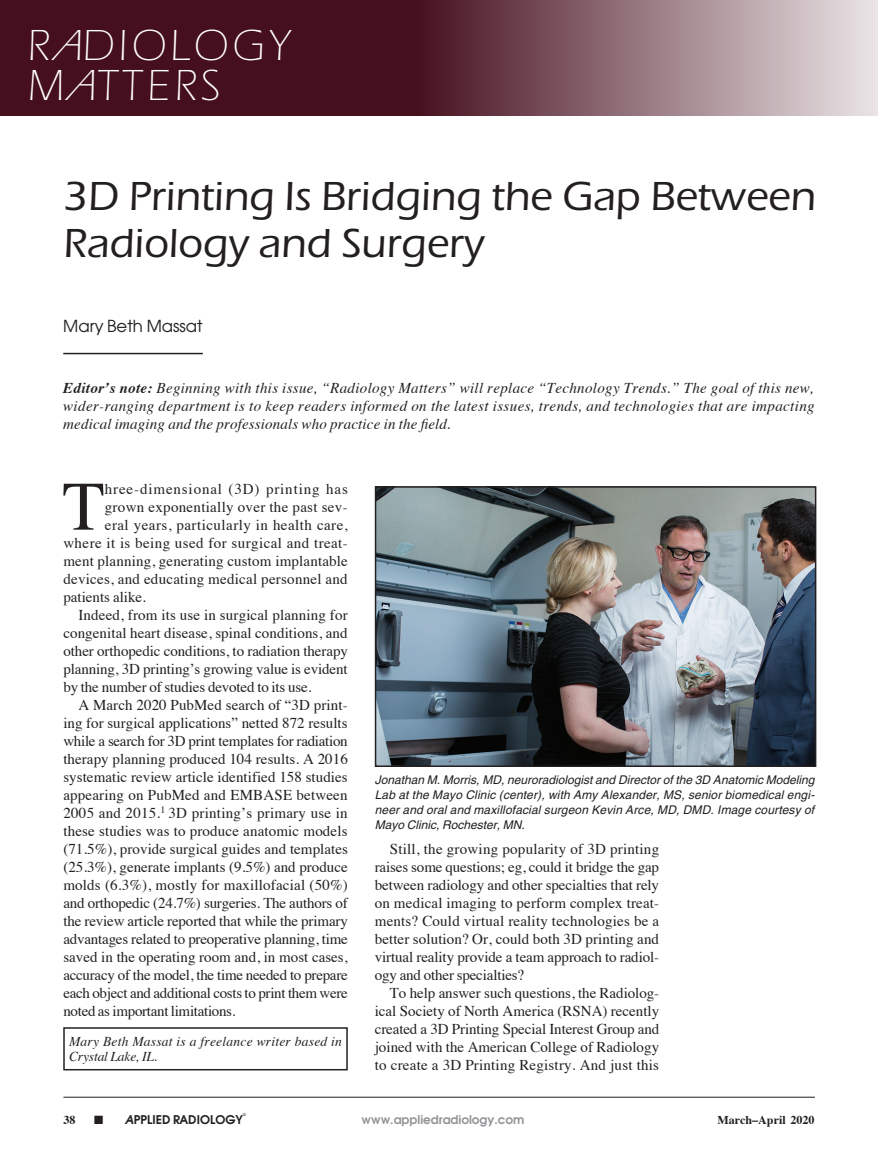
<style>
.page{position:relative;width:878px;height:1175px;background:#fff}
.page>*{position:absolute;margin:0;border:0;box-sizing:border-box;transform-origin:0 0}
.Article_1st_parag_Dr{font:69.45px "Times";color:#231f20}
.t1{font:300 45px/40.5px "Itc Eras";letter-spacing:.09em;color:#fff}
.t2{font:500 42px/46.5px "Itc Eras";color:#231f20}
.Article_author_line{font:16.5px "Avant Garde";color:#231f20}
.Article_body_copy{font:15px/18px "Times";letter-spacing:-.01em;color:#231f20;text-align:justify}
.Article_body_copy-2{font:italic 15px/18px "Times";letter-spacing:.01em;color:#231f20;text-align:justify}
.Article_1st_parag_Dr-2{font:15px "Times";letter-spacing:.02em;color:#231f20}
.Article_1st_parag_Dr-3{font:15px "Times";letter-spacing:.06em;color:#231f20}
.Article_1st_parag_Dr-4{font:15px "Times";color:#231f20}
.Article_author_box{font:italic 13.5px/15px "Times";letter-spacing:.02em;color:#231f20}
.Article_fig_caption{font:italic 12px/15px "Helvetica";letter-spacing:.01em;color:#231f20;text-align:justify}
.t3{font:600 12px "Avant Garde";color:#939598}
.t4{font:700 12px "Times";color:#231f20}
.t5{font:600 12px "Avant Garde";color:#231f20}
.t6{font:600 3.75px "Avant Garde";color:#231f20}
.s1{font-style:italic}
.s2{font-weight:700}
</style>
<div class="page">
<svg style="left:0;top:0;width:878px;height:115px;background:#714753"></svg>
<hr style="left:63px;top:1096px;width:751px;height:1px;background:#231f20">
<hr style="left:63px;top:353px;width:140px;height:1px;background:#231f20">
<div style="left:63px;top:1027px;width:285px;height:43px;border:2px solid #231f20"></div>
<img style="left:378px;top:489px;width:435px;height:275px">
<div style="left:375px;top:486px;width:441px;height:281px;border:2px solid #231f20"></div>
<h2 class="t1" style="left:27px;top:25px;width:264px">R<span class="s1">A</span>DIOLOGY<br>M<span class="s1">A</span>TTERS</h2>
<p class="t2" style="left:63px;top:173px;width:753px">3D Printing Is Bridging the Gap Between<br>Radiology and Surgery</p>
<p class="Article_author_line" style="left:63px;top:315px;width:141px">Mary Beth Massat</p>
<p class="Article_body_copy-2" style="left:63px;top:378px;width:753px"><span class="s2">Editor’s note:</span> Beginning with this issue, “Radiology Matters” will replace “Technology Trends.” The goal of this new, wider-ranging department is to keep readers informed on the latest issues, trends, and technologies that are impacting medical imaging and the professionals who practice in the field.</p>
<p class="Article_1st_parag_Dr" style="left:62px;top:441px;width:44px">T</p>
<p class="Article_1st_parag_Dr-3" style="left:105px;top:474px;width:244px">hree-dimensional (3D) printing has</p>
<p class="Article_1st_parag_Dr-2" style="left:105px;top:492px;width:244px">grown exponentially over the past sev-</p>
<p class="Article_1st_parag_Dr-2" style="left:105px;top:510px;width:244px">eral years, particularly in health care,</p>
<p class="Article_1st_parag_Dr-2" style="left:63px;top:528px;width:286px">where it is being used for surgical and treat-</p>
<p class="Article_1st_parag_Dr-2" style="left:63px;top:546px;width:286px">ment planning, generating custom implantable</p>
<p class="Article_1st_parag_Dr-2" style="left:63px;top:564px;width:286px">devices, and educating medical personnel and</p>
<p class="Article_1st_parag_Dr-4" style="left:63px;top:582px;width:84px">patients alike.</p>
<p class="Article_body_copy" style="left:63px;top:604px;width:286px;text-indent:15px">Indeed, from its use in surgical planning for congenital heart disease, spinal conditions, and other orthopedic conditions, to radiation therapy planning, 3D printing’s growing value is evident by the number of studies devoted to its use.</p>
<p class="Article_body_copy" style="left:63px;top:694px;width:286px;text-indent:15px">A March 2020 PubMed search of “3D print&shy;ing for surgical applications” netted 872 results while a search for 3D print templates for radiation therapy planning produced 104 results. A 2016 systematic review article identified 158 studies appearing on PubMed and EMBASE between 2005 and 2015.<sup>1</sup> 3D printing’s primary use in these studies was to produce anatomic models (71.5%), provide surgical guides and templates (25.3%), generate implants (9.5%) and produce molds (6.3%), mostly for maxillofacial (50%) and orthopedic (24.7%) surgeries. The authors of the review article reported that while the primary advantages related to preoperative planning, time saved in the operating room and, in most cases, accuracy of the model, the time needed to prepare each object and additional costs to print them were noted as important limitations.</p>
<p class="Article_author_box" style="left:69px;top:1033px;width:274px">Mary Beth Massat is a freelance writer based in<br>Crystal Lake, IL.</p>
<p class="Article_fig_caption" style="left:375px;top:772px;width:441px">Jonathan M. Morris, MD, neuroradiologist and Director of the 3D Anatomic Modeling Lab at the Mayo Clinic (center), with Amy Alexander, MS, senior biomedical engi&shy;neer and oral and maxillofacial surgeon Kevin Arce, MD, DMD. Image courtesy of Mayo Clinic, Rochester, MN.</p>
<p class="Article_body_copy" style="left:375px;top:838px;width:286px;text-indent:15px">Still, the growing popularity of 3D printing raises some questions; eg, could it bridge the gap between radiology and other specialties that rely on medical imaging to perform complex treat&shy;ments? Could virtual reality technologies be a better solution? Or, could both 3D printing and virtual reality provide a team approach to radiol&shy;ogy and other specialties?</p>
<p class="Article_body_copy" style="left:375px;top:982px;width:286px;text-indent:15px">To help answer such questions, the Radiolog&shy;ical Society of North America (RSNA) recently created a 3D Printing Special Interest Group and joined with the American College of Radiology to create a 3D Printing Registry. And just this</p>
<p class="t6" style="left:243px;top:1112px;width:4px">©</p>
<p class="t4" style="left:63px;top:1108px;width:13px">38</p>
<p class="t5" style="left:94px;top:1112px;width:150px">■ <span class="s1">A</span>PPLIED RADIOLOGY</p>
<p class="t3" style="left:361px;top:1112px;width:164px">www.appliedradiology.com</p>
<p class="t4" style="left:717px;top:1108px;width:98px">March–April 2020</p>
</div>
